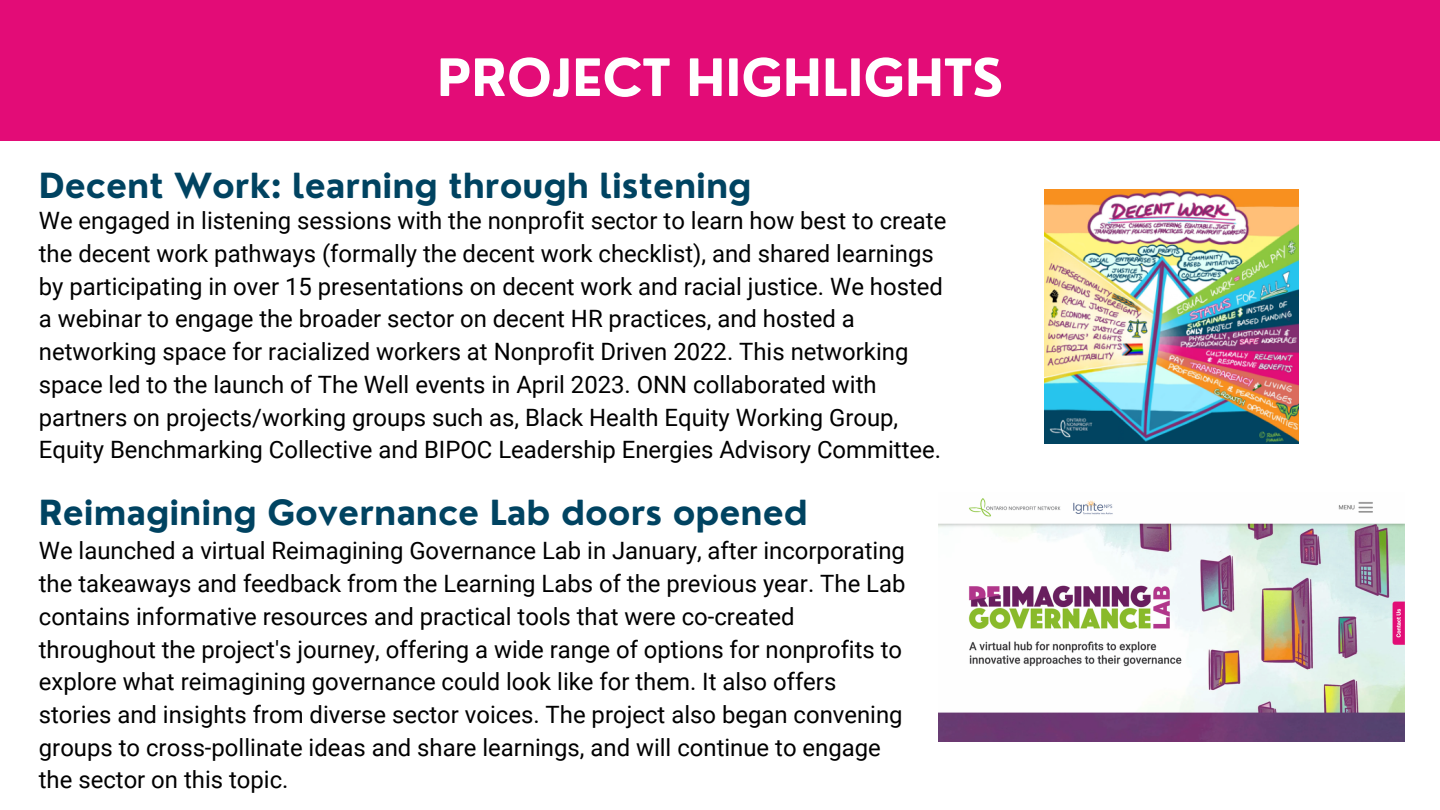
<style>
.page{position:relative;width:1440px;height:810px;background:#fff}
.page>*{position:absolute;margin:0;border:0;box-sizing:border-box;transform-origin:0 0}
.t1{font:700 50.2px "Nourd";color:#fff}
.t2{font:700 33.8px "Nourd";color:#004361}
.t3{font:23.9px/32.7px "Roboto";color:#000}
</style>
<div class="page">
<div style="left:0;top:0;width:1440px;height:141px;background:#e30c77"></div>
<img style="left:938px;top:498px;width:467px;height:243px">
<img style="left:1045px;top:190px;width:253px;height:253px">
<p class="t1" style="left:437px;top:46px;width:568px">PROJECT HIGHLIGHTS</p>
<p class="t2" style="left:39px;top:164px;width:714px">Decent Work: learning through listening</p>
<p class="t3" style="left:39px;top:205px;width:909px">We engaged in listening sessions with the nonprofit sector to learn how best to create the decent work pathways (formally the decent work checklist), and shared learnings by participating in over 15 presentations on decent work and racial justice. We hosted a webinar to engage the broader sector on decent HR practices, and hosted a networking space for racialized workers at Nonprofit Driven 2022. This networking space led to the launch of The Well events in April 2023. ONN collaborated with partners on projects/working groups such as, Black Health Equity Working Group, Equity Benchmarking Collective and BIPOC Leadership Energies Advisory Committee.</p>
<p class="t2" style="left:39px;top:491px;width:771px">Reimagining Governance Lab doors opened</p>
<p class="t3" style="left:39px;top:535px;width:868px">We launched a virtual Reimagining Governance Lab in January, after incorporating the takeaways and feedback from the Learning Labs of the previous year. The Lab contains informative resources and practical tools that were co-created throughout the project's journey, offering a wide range of options for nonprofits to explore what reimagining governance could look like for them. It also offers stories and insights from diverse sector voices. The project also began convening groups to cross-pollinate ideas and share learnings, and will continue to engage the sector on this topic.</p>
</div>
